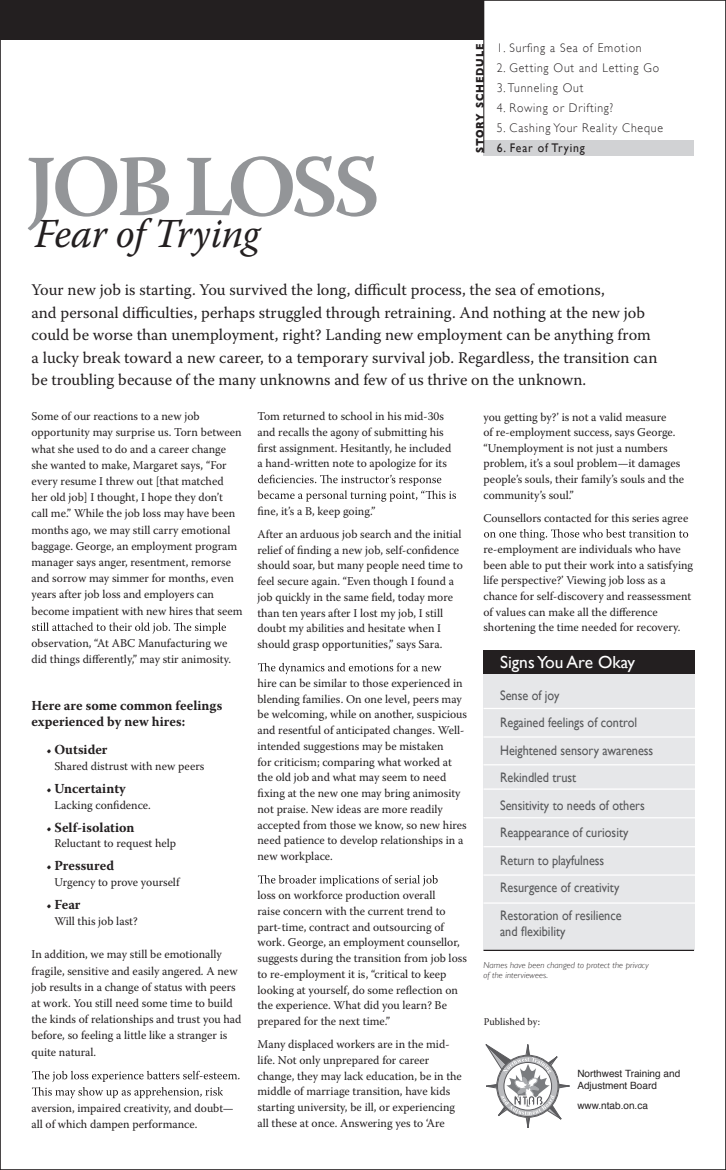
<style>
.page{position:relative;width:726px;height:1170px;background:#fff}
.page>*{position:absolute;margin:0;border:0;box-sizing:border-box;transform-origin:0 0}
.t1{font:600 86.75px "Warnock Pro";letter-spacing:-.05em;color:#939598}
.t2{font:italic 41.12px "Warnock Pro";letter-spacing:-.015em;color:#231f20}
.t3{font:17.5px "Gill Sans";color:#fff}
.t4{font:16.25px/22.5px "Warnock Pro";color:#231f20}
.t5{font:13.75px/27.5px "Gill Sans";color:#57585a;scale:.89 1}
.t6{font:700 13.75px/16.2px "Warnock Pro";color:#231f20}
.t7{font:300 12.5px "Gill Sans";letter-spacing:.07em;color:#231f20;scale:.94 1}
.t8{font:12.5px "Gill Sans";letter-spacing:.07em;color:#231f20;scale:.94 1}
.t9{font:11.88px/15.8px "Warnock Pro";color:#231f20}
.t10{font:700 11.38px "Gill Sans";letter-spacing:.09em;color:#231f20;scale:.88 1}
.t11{font:10.25px "Warnock Pro";color:#231f20}
.t12{font:10px/12px "Helvetica";color:#231f20}
.t13{font:italic 300 8.75px/10px "Gill Sans";letter-spacing:.01em;color:#231f20}
.s1{font-size:11.88px}
</style>
<div class="page">
<div style="left:483px;top:140px;width:211px;height:15px;background:#d1d2d4"></div>
<div style="left:0;top:0;width:483px;height:40px;background:#231f20"></div>
<svg style="left:32px;top:622px;width:194px;height:12px"></svg>
<svg style="left:32px;top:1071px;width:207px;height:27px"></svg>
<svg style="left:258px;top:475px;width:198px;height:27px"></svg>
<svg style="left:258px;top:663px;width:183px;height:11px"></svg>
<svg style="left:258px;top:875px;width:180px;height:11px"></svg>
<hr style="left:483px;top:0;width:1px;height:153px;background:#231f20">
<svg style="left:484px;top:529px;width:204px;height:11px"></svg>
<div style="left:483px;top:664px;width:211px;height:286px;background:#e6e7e9"></div>
<div style="left:483px;top:650px;width:211px;height:23px;background:#231f20"></div>
<hr style="left:483px;top:708px;width:221px;height:1px;background:#fff">
<hr style="left:483px;top:736px;width:221px;height:2px;background:#fff">
<hr style="left:483px;top:764px;width:221px;height:1px;background:#fff">
<hr style="left:483px;top:788px;width:221px;height:2px;background:#fff">
<hr style="left:483px;top:817px;width:221px;height:1px;background:#fff">
<hr style="left:483px;top:846px;width:221px;height:1px;background:#fff">
<hr style="left:483px;top:874px;width:221px;height:2px;background:#fff">
<hr style="left:483px;top:902px;width:221px;height:2px;background:#fff">
<hr style="left:483px;top:950px;width:211px;height:1px;background:#231f20">
<svg style="left:486px;top:1044px;width:84px;height:84px"></svg>
<h1 class="t1" style="left:26px;top:134px;width:355px">JOB LOSS</h1>
<h2 class="t2" style="left:35px;top:209px;width:226px">Fear of Trying</h2>
<p class="t10" style="left:473px;top:153px;width:126px;rotate:-90deg">STORY SCHEDULE</p>
<p class="t7" style="left:497px;top:41px;width:155px">1. Surfing a Sea of Emotion</p>
<p class="t7" style="left:497px;top:61px;width:174px">2. Getting Out and Letting Go</p>
<p class="t7" style="left:497px;top:81px;width:94px">3. Tunneling Out</p>
<p class="t7" style="left:497px;top:101px;width:125px">4. Rowing or Drifting?</p>
<p class="t7" style="left:497px;top:121px;width:178px">5. Cashing Your Reality Cheque</p>
<p class="t8" style="left:497px;top:140px;width:95px">6. Fear of Trying</p>
<p class="t4" style="left:32px;top:278px;width:627px">Your new job is starting. You survived the long, difficult process, the sea of emotions,<br>and personal difficulties, perhaps struggled through retraining. And nothing at the new job could be worse than unemployment, right? Landing new employment can be anything from a lucky break toward a new career, to a temporary survival job. Regardless, the transition can be troubling because of the many unknowns and few of us thrive on the unknown.</p>
<p class="t9" style="left:483px;top:409px;width:202px">you getting by?’ is not a valid measure<br>of re-employment success, says George. “Unemployment is not just a numbers problem, it’s a soul problem—it damages people’s souls, their family’s souls and the community’s soul.”</p>
<p class="t9" style="left:483px;top:510px;width:206px">Counsellors contacted for this series agree</p>
<p class="t9" style="left:483px;top:541px;width:211px">re-employment are individuals who have been able to put their work into a satisfying life perspective?’ Viewing job loss as a chance for self-discovery and reassessment of values can make all the difference shortening the time needed for recovery.</p>
<p class="t9" style="left:257px;top:408px;width:195px">Tom returned to school in his mid-30s and recalls the agony of submitting his first assignment. Hesitantly, he included a hand-written note to apologize for its</p>
<p class="t9" style="left:257px;top:499px;width:205px;line-height:23.2px">fine, it’s a B, keep going.”<br>After an arduous job search and the initial</p>
<p class="t9" style="left:257px;top:542px;width:207px">relief of finding a new job, self-confidence should soar, but many people need time to feel secure again. “Even though I found a job quickly in the same field, today more than ten years after I lost my job, I still doubt my abilities and hesitate when I should grasp opportunities,” says Sara.</p>
<p class="t9" style="left:257px;top:675px;width:211px">hire can be similar to those experienced in blending families. On one level, peers may be welcoming, while on another, suspicious and resentful of anticipated changes. Well&shy;intended suggestions may be mistaken<br>for criticism; comparing what worked at the old job and what may seem to need fixing at the new one may bring animosity not praise. New ideas are more readily accepted from those we know, so new hires need patience to develop relationships in a new workplace.</p>
<p class="t9" style="left:257px;top:887px;width:211px">loss on workforce production overall<br>raise concern with the current trend to part-time, contract and outsourcing of work. George, an employment counsellor, suggests during the transition from job loss to re-employment it is, “critical to keep looking at yourself, do some reflection on the experience. What did you learn? Be prepared for the next time.”</p>
<p class="t9" style="left:257px;top:1036px;width:206px">Many displaced workers are in the mid&shy;life. Not only unprepared for career change, they may lack education, be in the middle of marriage transition, have kids starting university, be ill, or experiencing all these at once. Answering yes to ‘Are</p>
<p class="t9" style="left:32px;top:408px;width:212px;line-height:16.2px">Some of our reactions to a new job opportunity may surprise us. Torn between what she used to do and a career change she wanted to make, Margaret says, “For every resume I threw out [that matched her old job] I thought, I hope they don’t call me.” While the job loss may have been months ago, we may still carry emotional baggage. George, an employment program manager says anger, resentment, remorse and sorrow may simmer for months, even years after job loss and employers can become impatient with new hires that seem</p>
<p class="t9" style="left:32px;top:635px;width:201px;line-height:16.2px">observation, “At ABC Manufacturing we did things differently,” may stir animosity.</p>
<p class="t6" style="left:32px;top:697px;width:192px">Here are some common feelings experienced by new hires:</p>
<p class="t6" style="left:47px;top:742px;width:63px"><span class="s1">•</span> Outsider</p>
<p class="t9" style="left:54px;top:758px;width:151px">Shared distrust with new peers</p>
<p class="t6" style="left:46px;top:780px;width:81px"><span class="s1">•</span> Uncertainty</p>
<p class="t9" style="left:54px;top:797px;width:98px">Lacking confidence.</p>
<p class="t6" style="left:46px;top:819px;width:90px"><span class="s1">•</span> Self-isolation</p>
<p class="t9" style="left:54px;top:835px;width:123px">Reluctant to request help</p>
<p class="t6" style="left:46px;top:857px;width:69px"><span class="s1">•</span> Pressured</p>
<p class="t9" style="left:54px;top:874px;width:127px">Urgency to prove yourself</p>
<p class="t6" style="left:46px;top:896px;width:36px"><span class="s1">•</span> Fear</p>
<p class="t9" style="left:54px;top:913px;width:85px">Will this job last?</p>
<p class="t9" style="left:31px;top:946px;width:211px;line-height:16.2px">In addition, we may still be emotionally fragile, sensitive and easily angered. A new job results in a change of status with peers at work. You still need some time to build the kinds of relationships and trust you had before, so feeling a little like a stranger is quite natural.</p>
<h3 class="t3" style="left:500px;top:652px;width:137px">SignsYou Are Okay</h3>
<p class="t5" style="left:500px;top:681px;width:174px">Sense of joy<br>Regained feelings of control<br>Heightened sensory awareness<br>Rekindled trust<br>Sensitivity to needs of others<br>Reappearance of curiosity<br>Return to playfulness<br>Resurgence of creativity<br>Restoration of resilience</p>
<p class="t5" style="left:500px;top:918px;width:75px">and flexibility</p>
<p class="t13" style="left:483px;top:960px;width:167px">Names have been changed to protect the privacy of the interviewees.</p>
<p class="t11" style="left:484px;top:1015px;width:58px">Published by:</p>
<p class="t12" style="left:577px;top:1067px;width:104px">Northwest Training and<br>Adjustment Board</p>
<p class="t12" style="left:577px;top:1099px;width:72px">www.ntab.on.ca</p>
<p class="t9" style="left:32px;top:1099px;width:204px;line-height:16.2px">aversion, impaired creativity, and doubt— all of which dampen performance.</p>
</div>
